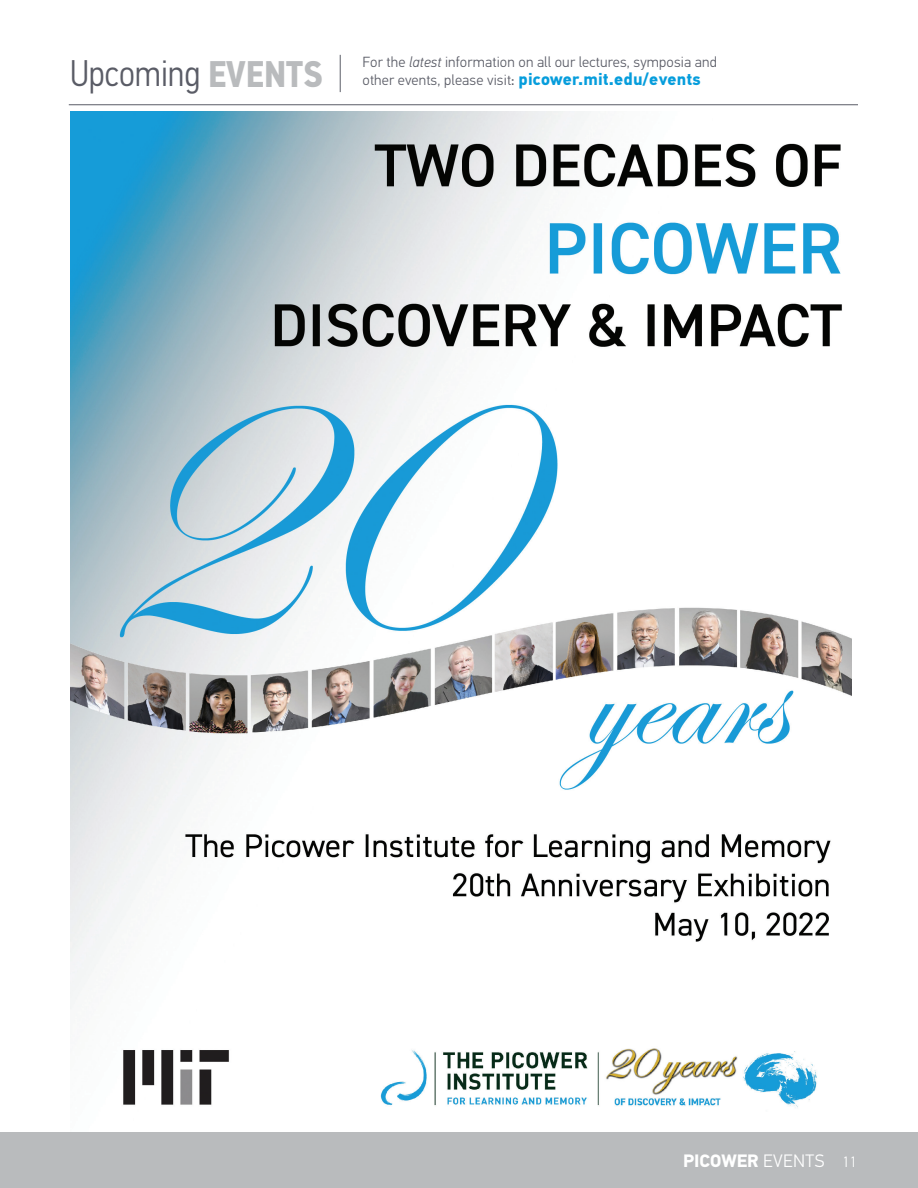
<style>
.page{position:relative;width:918px;height:1188px;background:#fff}
.page>*{position:absolute;margin:0;border:0;box-sizing:border-box;transform-origin:0 0}
.t1{font:300 37.2px "PF Din Text Cond Pro";color:#5a5c66}
.t2{font:700 18px "PF Din Text Pro";color:#fff}
.t3{font:300 14.7px/17.4px "PF Din Text Pro";letter-spacing:.01em;color:#5a5c66}
.s1{font-weight:700;color:#b9bbbd}
.s2{font-style:italic}
.s3{font-weight:400}
.s4{font-weight:700;font-size:17.4px;color:#069ddc}
.s5{font-weight:300}
.s6{font-weight:300;font-size:15px}
</style>
<div class="page">
<img style="left:70px;top:111px;width:782px;height:997px">
<hr style="left:69px;top:105px;width:789px;height:1px;background:#5a5c66">
<hr style="left:340px;top:55px;width:1px;height:37px;background:#5a5c66">
<div style="left:0;top:1132px;width:918px;height:56px;background:#b9bbbd"></div>
<p class="t1" style="left:70px;top:52px;width:254px">Upcoming <span class="s1">EVENTS</span></p>
<p class="t3" style="left:363px;top:54px;width:356px">For the <span class="s2">latest</span> information on all our lectures, symposia and other events, please visit<span class="s3">:</span> <span class="s4">picower.mit.edu/events</span></p>
<p class="t2" style="left:683px;top:1149px;width:175px">PICOWER <span class="s5">EVENTS</span> <span class="s6">11</span></p>
</div>
